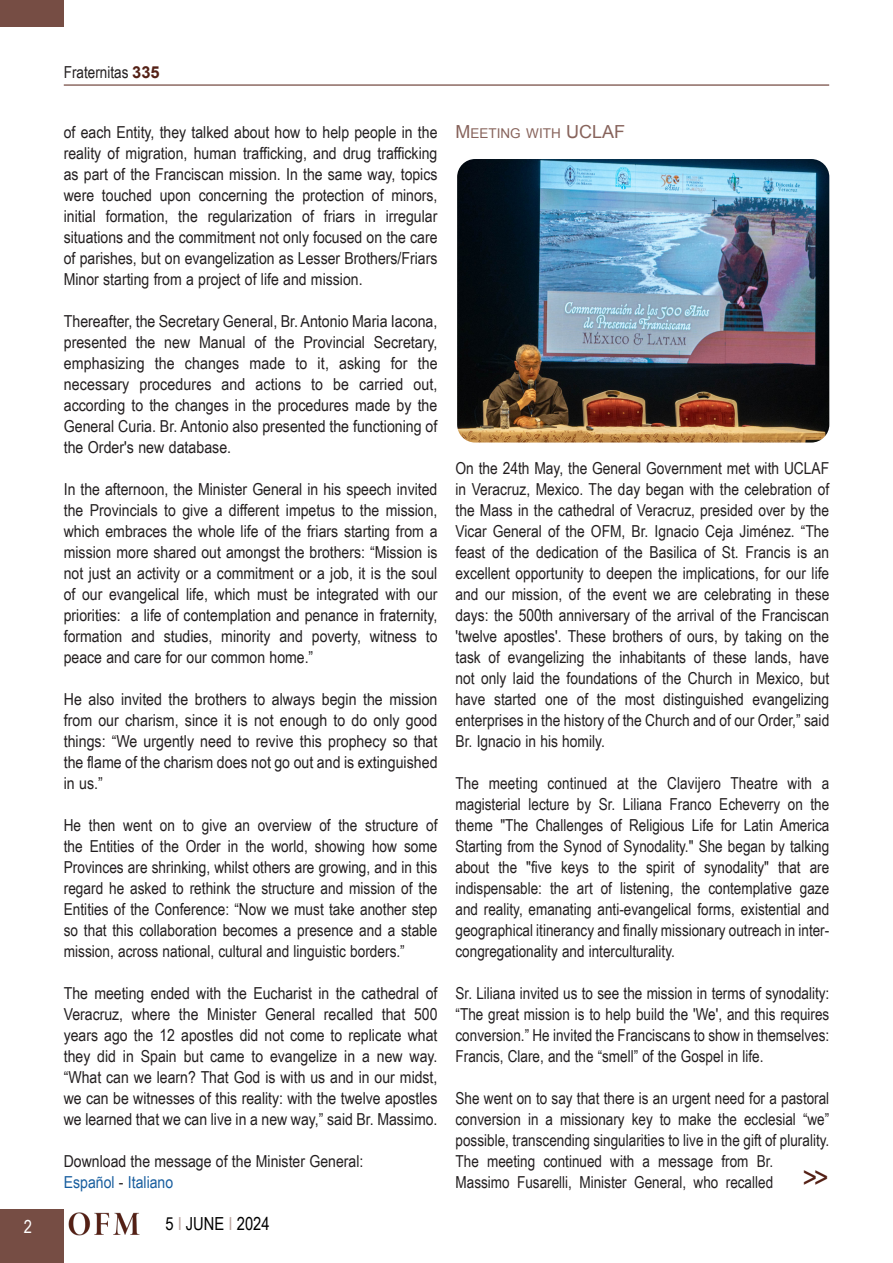
<style>
.page{position:relative;width:893px;height:1263px;background:#fff}
.page>*{position:absolute;margin:0;border:0;box-sizing:border-box;transform-origin:0 0}
.Testo_sinEspacio{font:30px "Arial Narrow";color:#542015}
.t1{font:18px "Arial Narrow";color:#000}
.t2{font:18px "Arial Narrow";color:#fff}
.Titolo{font:16.5px/21px "Arial Narrow";color:#231f20;text-align:justify}
.Titolo-2{font:16.5px/21px "Arial Narrow";color:#231f20;text-align:justify;scale:1.04 1}
.Titolo-3{font:16.5px/21px "Arial Narrow";color:#231f20;text-align:justify;scale:1.05 1}
.Titolo-4{font:16.5px "Arial Narrow";color:#175d9e;scale:1.04 1}
.Titolo_piccolo{font:13.5px "Arial";color:#87635b}
.s1{font-family:"Arial";font-weight:700;color:#542015}
.s2{color:#231f20}
.s3{color:#bba6a1}
.s4{font-size:18px}
</style>
<div class="page">
<div style="left:0;top:1209px;width:64px;height:54px;background:#764d44"></div>
<hr style="left:64px;top:85px;width:765px;height:1px;background:#542015">
<div style="left:0;top:0;width:64px;height:27px;background:#764d44"></div>
<img style="left:69px;top:1212px;width:71px;height:24px">
<img style="left:457px;top:159px;width:372px;height:283px">
<p class="t2" style="left:24px;top:1213px;width:10px">2</p>
<p class="Titolo" style="left:64px;top:61px;width:97px">Fraternitas <span class="s1">335</span></p>
<p class="Titolo-2" style="left:64px;top:121px;width:361px">of each Entity, they talked about how to help people in the reality of migration, human trafficking, and drug trafficking as part of the Franciscan mission. In the same way, topics were touched upon concerning the protection of minors, initial formation, the regularization of friars in irregular situations and the commitment not only focused on the care of parishes, but on evangelization as Lesser Brothers/Friars Minor starting from a project of life and mission.</p>
<p class="Titolo-3" style="left:64px;top:310px;width:358px">Thereafter, the Secretary General, Br. Antonio Maria Iacona, presented the new Manual of the Provincial Secretary, emphasizing the changes made to it, asking for the necessary procedures and actions to be carried out, according to the changes in the procedures made by the General Curia. Br. Antonio also presented the functioning of the Order's new database.</p>
<p class="Titolo-2" style="left:64px;top:478px;width:361px">In the afternoon, the Minister General in his speech invited the Provincials to give a different impetus to the mission, which embraces the whole life of the friars starting from a mission more shared out amongst the brothers: “Mission is not just an activity or a commitment or a job, it is the soul of our evangelical life, which must be integrated with our priorities: a life of contemplation and penance in fraternity, formation and studies, minority and poverty, witness to peace and care for our common home.”</p>
<p class="Titolo-3" style="left:64px;top:688px;width:357px">He also invited the brothers to always begin the mission from our charism, since it is not enough to do only good things: “We urgently need to revive this prophecy so that the flame of the charism does not go out and is extinguished in us.”</p>
<p class="Titolo" style="left:64px;top:814px;width:375px">He then went on to give an overview of the structure of the Entities of the Order in the world, showing how some Provinces are shrinking, whilst others are growing, and in this regard he asked to rethink the structure and mission of the Entities of the Conference: “Now we must take another step so that this collaboration becomes a presence and a stable mission, across national, cultural and linguistic borders.”</p>
<p class="Titolo-2" style="left:64px;top:982px;width:361px">The meeting ended with the Eucharist in the cathedral of Veracruz, where the Minister General recalled that 500 years ago the 12 apostles did not come to replicate what they did in Spain but came to evangelize in a new way. “What can we learn? That God is with us and in our midst, we can be witnesses of this reality: with the twelve apostles we learned that we can live in a new way,” said Br. Massimo.</p>
<p class="Titolo-2" style="left:64px;top:1150px;width:290px">Download the message of the Minister General:</p>
<p class="Titolo-4" style="left:64px;top:1170px;width:107px">Español <span class="s2">-</span> Italiano</p>
<p class="t1" style="left:165px;top:1210px;width:106px">5 <span class="s3">I</span> JUNE <span class="s3">I</span> 2024</p>
<p class="Titolo_piccolo" style="left:456px;top:124px;width:149px"><span class="s4">M</span>EETING WITH <span class="s4">UCLAF</span></p>
<p class="Titolo" style="left:456px;top:457px;width:375px">On the 24th May, the General Government met with UCLAF in Veracruz, Mexico. The day began with the celebration of the Mass in the cathedral of Veracruz, presided over by the Vicar General of the OFM, Br. Ignacio Ceja Jiménez. “The feast of the dedication of the Basilica of St. Francis is an excellent opportunity to deepen the implications, for our life and our mission, of the event we are celebrating in these days: the 500th anniversary of the arrival of the Franciscan 'twelve apostles'. These brothers of ours, by taking on the task of evangelizing the inhabitants of these lands, have not only laid the foundations of the Church in Mexico, but have started one of the most distinguished evangelizing enterprises in the history of the Church and of our Order,” said Br. Ignacio in his homily.</p>
<p class="Titolo" style="left:456px;top:772px;width:375px">The meeting continued at the Clavijero Theatre with a magisterial lecture by Sr. Liliana Franco Echeverry on the theme "The Challenges of Religious Life for Latin America Starting from the Synod of Synodality." She began by talking about the "five keys to the spirit of synodality" that are indispensable: the art of listening, the contemplative gaze and reality, emanating anti-evangelical forms, existential and geographical itinerancy and finally missionary outreach in inter&shy;congregationality and interculturality.</p>
<p class="Titolo" style="left:456px;top:982px;width:375px">Sr. Liliana invited us to see the mission in terms of synodality: “The great mission is to help build the 'We', and this requires conversion.” He invited the Franciscans to show in themselves:<br>Francis, Clare, and the “smell” of the Gospel in life.</p>
<p class="Titolo" style="left:456px;top:1087px;width:375px">She went on to say that there is an urgent need for a pastoral conversion in a missionary key to make the ecclesial “we” possible, transcending singularities to live in the gift of plurality.</p>
<p class="Titolo" style="left:456px;top:1150px;width:319px">The meeting continued with a message from Br.<br>Massimo Fusarelli, Minister General, who recalled</p>
<p class="Testo_sinEspacio" style="left:803px;top:1155px;width:27px">&gt;&gt;</p>
</div>
